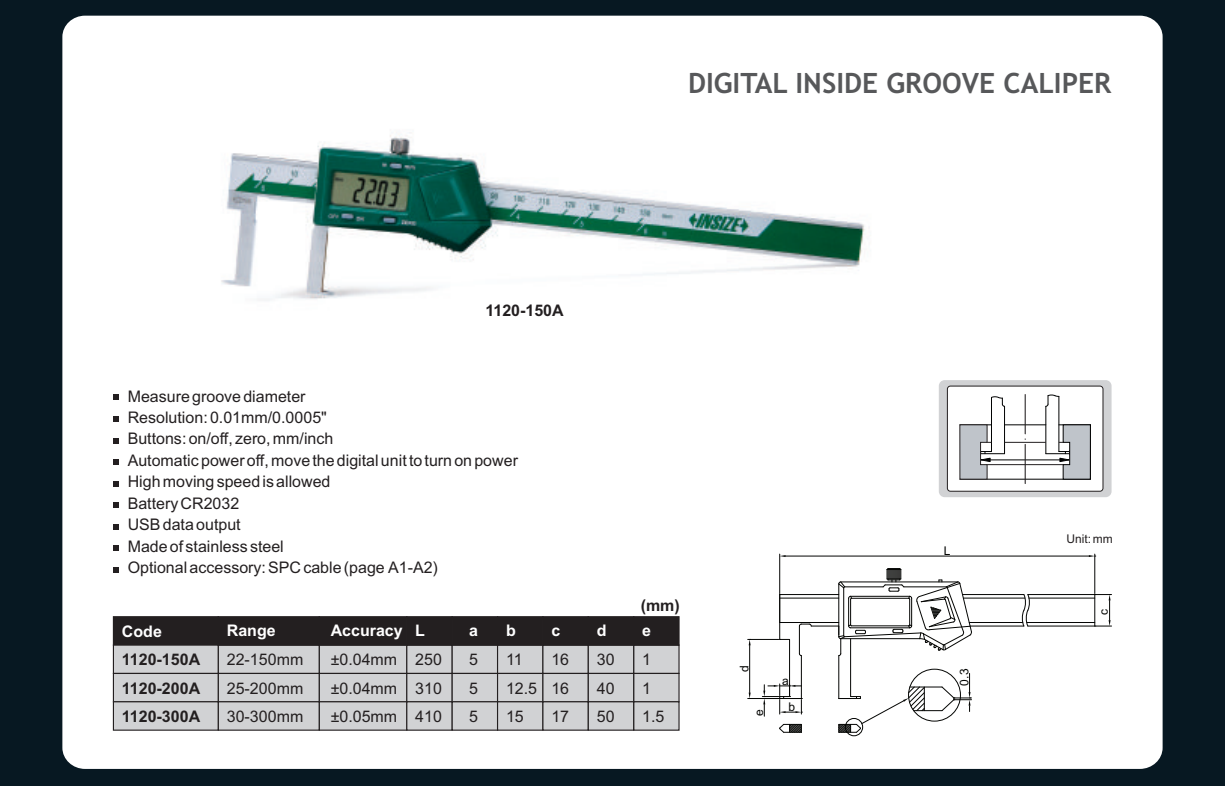
<style>
.page{position:relative;width:1225px;height:786px;background:#071822}
.page>*{position:absolute;margin:0;border:0;box-sizing:border-box;transform-origin:0 0}
.t1{font:700 28px "Trebuchet MS";color:#57585a}
.t2{font:16px/28.6px "Arial";color:#231f20}
.t3{font:700 16px/28.6px "Arial";color:#231f20}
.t4{font:700 16px "Arial";color:#fff}
.t5{font:12px "Arial";color:#040503}
.t6{font:12px "Arial";color:#231f20}
.s1{color:#fff}
.s2{font-weight:700;color:#fff}
</style>
<div class="page">
<div style="left:62px;top:16px;width:1100px;height:753px;background:#fff;border-radius:22px"></div>
<img style="left:221px;top:132px;width:644px;height:169px">
<svg style="left:113px;top:438px;width:6px;height:5px"></svg>
<svg style="left:113px;top:459px;width:6px;height:6px"></svg>
<svg style="left:113px;top:481px;width:6px;height:6px"></svg>
<svg style="left:113px;top:502px;width:6px;height:6px"></svg>
<svg style="left:113px;top:524px;width:6px;height:6px"></svg>
<svg style="left:113px;top:545px;width:6px;height:6px"></svg>
<svg style="left:113px;top:567px;width:6px;height:5px"></svg>
<hr style="left:970px;top:626px;width:54px;height:1px;background:#040503">
<hr style="left:1027px;top:626px;width:67px;height:1px;background:#040503">
<hr style="left:779px;top:622px;width:59px;height:1px;background:#040503">
<hr style="left:969px;top:622px;width:53px;height:1px;background:#040503">
<hr style="left:1026px;top:622px;width:68px;height:1px;background:#040503">
<hr style="left:779px;top:594px;width:59px;height:1px;background:#040503">
<hr style="left:962px;top:594px;width:62px;height:1px;background:#040503">
<hr style="left:1027px;top:594px;width:67px;height:1px;background:#040503">
<hr style="left:779px;top:598px;width:59px;height:1px;background:#040503">
<hr style="left:963px;top:598px;width:62px;height:1px;background:#040503">
<hr style="left:1029px;top:598px;width:65px;height:1px;background:#040503">
<hr style="left:779px;top:594px;width:1px;height:45px;background:#040503">
<hr style="left:801px;top:655px;width:1px;height:43px;background:#040503">
<hr style="left:789px;top:639px;width:1px;height:57px;background:#040503">
<hr style="left:838px;top:655px;width:1px;height:43px;background:#040503">
<hr style="left:850px;top:639px;width:1px;height:57px;background:#040503">
<svg style="left:1021px;top:594px;width:9px;height:33px"></svg>
<div style="left:845px;top:718px;width:18px;height:18px;border:1px solid #040503;border-radius:50%"></div>
<hr style="left:779px;top:554px;width:1px;height:39px;background:#040503">
<hr style="left:1094px;top:554px;width:1px;height:39px;background:#040503">
<hr style="left:785px;top:556px;width:303px;height:1px;background:#040503">
<svg style="left:779px;top:555px;width:6px;height:2px"></svg>
<svg style="left:779px;top:596px;width:1px;height:26px"></svg>
<svg style="left:1088px;top:555px;width:7px;height:2px"></svg>
<svg style="left:1094px;top:594px;width:17px;height:33px"></svg>
<hr style="left:747px;top:698px;width:31px;height:1px;background:#040503">
<hr style="left:747px;top:639px;width:31px;height:1px;background:#040503">
<hr style="left:749px;top:645px;width:1px;height:47px;background:#040503">
<svg style="left:762px;top:673px;width:209px;height:60px"></svg>
<svg style="left:799px;top:568px;width:173px;height:88px"></svg>
<div style="left:113px;top:616px;width:106px;height:29px;background:#231f20;border:1px solid #231f20"></div>
<div style="left:113px;top:644px;width:106px;height:30px;background:#d1d2d4;border:1px solid #231f20"></div>
<div style="left:113px;top:673px;width:106px;height:29px;background:#d1d2d4;border:1px solid #231f20"></div>
<div style="left:113px;top:701px;width:106px;height:30px;background:#d1d2d4;border:1px solid #231f20"></div>
<div style="left:218px;top:644px;width:102px;height:30px;background:#d1d2d4;border:1px solid #231f20"></div>
<div style="left:319px;top:644px;width:88px;height:30px;background:#d1d2d4;border:1px solid #231f20"></div>
<div style="left:218px;top:673px;width:102px;height:29px;background:#d1d2d4;border:1px solid #231f20"></div>
<div style="left:319px;top:673px;width:88px;height:29px;background:#d1d2d4;border:1px solid #231f20"></div>
<div style="left:218px;top:616px;width:102px;height:29px;background:#231f20;border:1px solid #231f20"></div>
<div style="left:319px;top:616px;width:88px;height:29px;background:#231f20;border:1px solid #231f20"></div>
<div style="left:218px;top:701px;width:102px;height:30px;background:#d1d2d4;border:1px solid #231f20"></div>
<div style="left:319px;top:701px;width:88px;height:30px;background:#d1d2d4;border:1px solid #231f20"></div>
<div style="left:406px;top:644px;width:47px;height:30px;background:#d1d2d4;border:1px solid #231f20"></div>
<div style="left:406px;top:673px;width:47px;height:29px;background:#d1d2d4;border:1px solid #231f20"></div>
<div style="left:406px;top:616px;width:47px;height:29px;background:#231f20;border:1px solid #231f20"></div>
<div style="left:451px;top:644px;width:47px;height:30px;background:#d1d2d4;border:1px solid #231f20"></div>
<div style="left:451px;top:673px;width:47px;height:29px;background:#d1d2d4;border:1px solid #231f20"></div>
<div style="left:451px;top:616px;width:47px;height:29px;background:#231f20;border:1px solid #231f20"></div>
<div style="left:497px;top:644px;width:46px;height:30px;background:#d1d2d4;border:1px solid #231f20"></div>
<div style="left:497px;top:673px;width:46px;height:29px;background:#d1d2d4;border:1px solid #231f20"></div>
<div style="left:497px;top:616px;width:46px;height:29px;background:#231f20;border:1px solid #231f20"></div>
<div style="left:542px;top:644px;width:47px;height:30px;background:#d1d2d4;border:1px solid #231f20"></div>
<div style="left:542px;top:673px;width:47px;height:29px;background:#d1d2d4;border:1px solid #231f20"></div>
<div style="left:542px;top:616px;width:47px;height:29px;background:#231f20;border:1px solid #231f20"></div>
<div style="left:633px;top:644px;width:46px;height:30px;background:#d1d2d4;border:1px solid #231f20"></div>
<div style="left:633px;top:673px;width:46px;height:29px;background:#d1d2d4;border:1px solid #231f20"></div>
<div style="left:633px;top:616px;width:46px;height:29px;background:#231f20;border:1px solid #231f20"></div>
<div style="left:406px;top:701px;width:47px;height:30px;background:#d1d2d4;border:1px solid #231f20"></div>
<div style="left:451px;top:701px;width:47px;height:30px;background:#d1d2d4;border:1px solid #231f20"></div>
<div style="left:497px;top:701px;width:46px;height:30px;background:#d1d2d4;border:1px solid #231f20"></div>
<div style="left:542px;top:701px;width:47px;height:30px;background:#d1d2d4;border:1px solid #231f20"></div>
<div style="left:633px;top:701px;width:46px;height:30px;background:#d1d2d4;border:1px solid #231f20"></div>
<div style="left:588px;top:644px;width:46px;height:30px;background:#d1d2d4;border:1px solid #231f20"></div>
<div style="left:588px;top:673px;width:46px;height:29px;background:#d1d2d4;border:1px solid #231f20"></div>
<div style="left:588px;top:616px;width:46px;height:29px;background:#231f20;border:1px solid #231f20"></div>
<div style="left:588px;top:701px;width:46px;height:30px;background:#d1d2d4;border:1px solid #231f20"></div>
<svg style="left:113px;top:394px;width:6px;height:6px"></svg>
<svg style="left:113px;top:416px;width:6px;height:6px"></svg>
<svg style="left:938px;top:380px;width:173px;height:117px;background:#c7c8ca"></svg>
<div style="left:947px;top:386px;width:156px;height:105px;background:#fff;border:1px solid #231f20;border-radius:3px"></div>
<svg style="left:959px;top:394px;width:132px;height:89px"></svg>
<p class="t1" style="left:688px;top:73px;width:425px">DIGITAL INSIDE GROOVE CALIPER</p>
<p class="t3" style="left:485px;top:298px;width:80px">1120-150A</p>
<p class="t2" style="left:128px;top:387px;width:392px;line-height:21.4px">Measure groove diameter<br>Resolution: 0.01mm/0.0005"<br>Buttons: on/off, zero, mm/inch<br>Automatic power off, move the digital unit to turn on power<br>High moving speed is allowed<br>Battery CR2032<br>USB data output<br>Made of stainless steel<br>Optional accessory: SPC cable (page A1-A2)</p>
<p class="t3" style="left:641px;top:592px;width:41px">(mm)</p>
<p class="t3" style="left:122px;top:618px;width:80px"><span class="s1">Code<br></span>1120-150A<br>1120-200A<br>1120-300A</p>
<p class="t4" style="left:227px;top:625px;width:50px">Range</p>
<p class="t2" style="left:331px;top:618px;width:74px"><span class="s2">Accuracy </span>±0.04mm ±0.04mm ±0.05mm</p>
<p class="t2" style="left:227px;top:646px;width:78px;text-align:justify">22-150mm 25-200mm 30-300mm</p>
<p class="t2" style="left:597px;top:617px;width:19px"><span class="s2">d<br></span>30<br>40<br>50</p>
<p class="t4" style="left:415px;top:625px;width:11px">L</p>
<p class="t4" style="left:469px;top:624px;width:10px">a</p>
<p class="t4" style="left:551px;top:624px;width:10px">c</p>
<p class="t4" style="left:642px;top:624px;width:10px">e</p>
<p class="t2" style="left:469px;top:646px;width:10px;text-align:justify">5<br>5<br>5</p>
<p class="t2" style="left:506px;top:647px;width:33px">11<br>12.5<br>15</p>
<p class="t2" style="left:551px;top:647px;width:19px;text-align:justify">16<br>16<br>17</p>
<p class="t2" style="left:642px;top:647px;width:24px">1<br>1<br>1.5</p>
<p class="t2" style="left:415px;top:647px;width:28px;text-align:justify">250<br>310<br>410</p>
<p class="t5" style="left:740px;top:672px;width:8px;rotate:-90deg">d</p>
<p class="t5" style="left:754px;top:715px;width:8px;rotate:-90deg">e</p>
<p class="t5" style="left:782px;top:676px;width:8px">a</p>
<p class="t5" style="left:788px;top:702px;width:8px">b</p>
<p class="t5" style="left:943px;top:546px;width:8px">L</p>
<p class="t5" style="left:959px;top:685px;width:18px;rotate:-90deg">0.3</p>
<p class="t6" style="left:1066px;top:534px;width:48px">Unit: mm</p>
<p class="t5" style="left:1099px;top:615px;width:7px;rotate:-90deg">c</p>
</div>
